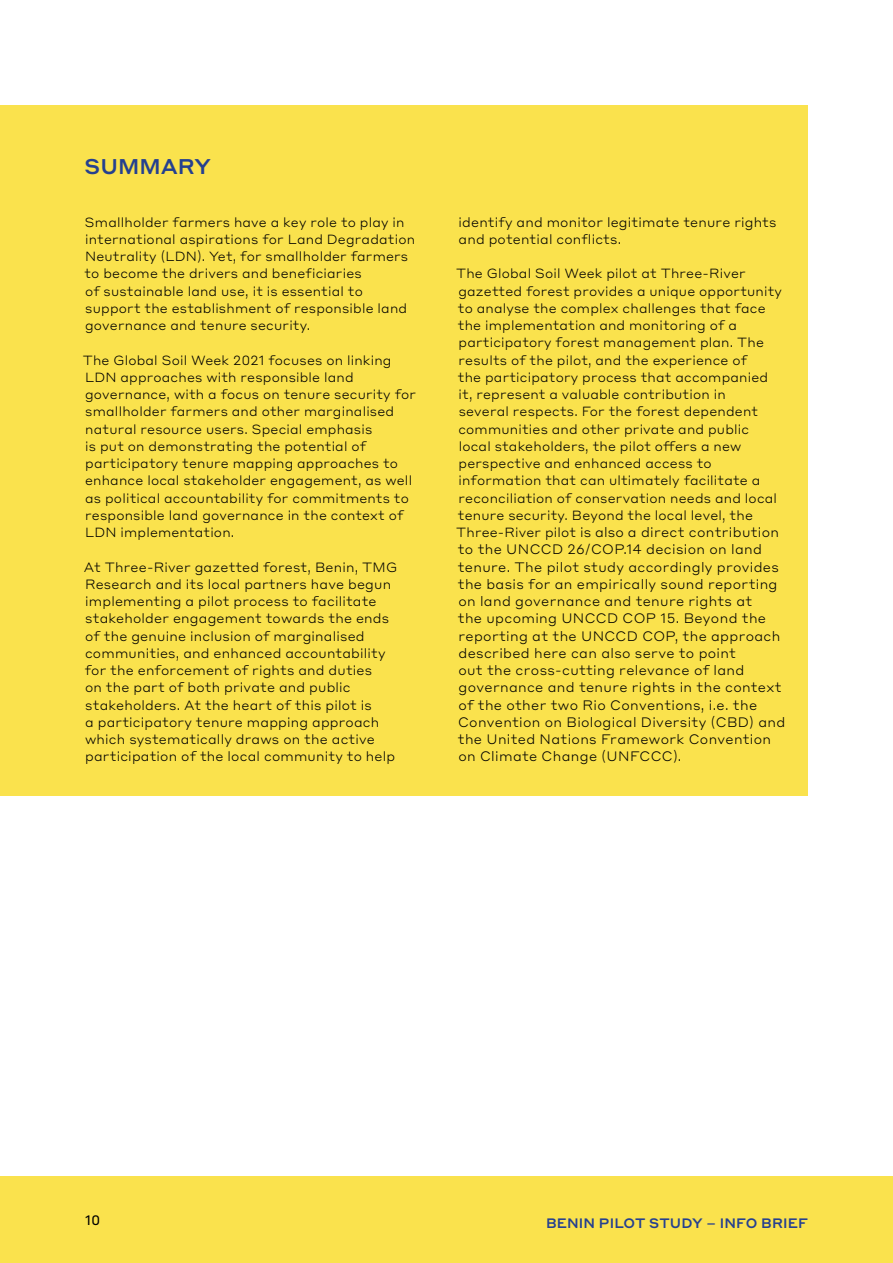
<style>
.page{position:relative;width:893px;height:1263px;background:#fff}
.page>*{position:absolute;margin:0;border:0;box-sizing:border-box;transform-origin:0 0}
.t1{font:500 21px "Styrene A";color:#25408f}
.t2{font:300 13.5px/17.2px "Styrene A";letter-spacing:.025em;color:#000}
.t3{font:500 13.5px "Styrene A";letter-spacing:.01em;color:#25408f}
.t4{font:13.5px "Styrene A";color:#000}
.t5{font:300 13.35px/17.2px "Styrene A";letter-spacing:.015em;color:#000}
.t6{font:300 13.2px/17.2px "Styrene A";letter-spacing:.015em;color:#000}
.s1{font-size:13.2px}
</style>
<div class="page">
<div style="left:0;top:1176px;width:893px;height:87px;background:#fae24d"></div>
<div style="left:0;top:106px;width:808px;height:690px;background:#fae24d"></div>
<h1 class="t1" style="left:85px;top:149px;width:128px">SUMMARY</h1>
<p class="t6" style="left:85px;top:212px;width:332px">Smallholder farmers have a key role to play in international aspirations for Land Degradation Neutrality (LDN). Yet, for smallholder farmers to become the drivers and beneficiaries<br>of sustainable land use, it is essential to support the establishment of responsible land governance and tenure security.</p>
<p class="t6" style="left:83px;top:350px;width:335px">The Global Soil Week 2021 focuses on linking LDN approaches with responsible land governance, with a focus on tenure security for smallholder farmers and other marginalised natural resource users. Special emphasis<br>is put on demonstrating the potential of participatory tenure mapping approaches to enhance local stakeholder engagement, as well as political accountability for commitments to responsible land governance in the context of LDN implementation.</p>
<p class="t5" style="left:84px;top:557px;width:315px">At Three-River gazetted forest, Benin, TMG Research and its local partners have begun implementing a pilot process to facilitate stakeholder engagement towards the ends of the genuine inclusion of marginalised communities, and enhanced accountability for the enforcement of rights and duties<br>on the part of both private and public stakeholders. At the heart of this pilot is<br>a participatory tenure mapping approach which systematically draws on the active participation of the local community to help</p>
<p class="t5" style="left:459px;top:212px;width:319px">identify and monitor legitimate tenure rights and potential conflicts.</p>
<p class="t6" style="left:456px;top:264px;width:327px">The Global Soil Week pilot at Three-River gazetted forest provides a unique opportunity to analyse the complex challenges that face the implementation and monitoring of a participatory forest management plan. The results of the pilot, and the experience of<br>the participatory process that accompanied it, represent a valuable contribution in<br>several respects. For the forest dependent communities and other private and public local stakeholders, the pilot offers a new perspective and enhanced access to information that can ultimately facilitate a reconciliation of conservation needs and local tenure security. Beyond the local level, the</p>
<p class="t2" style="left:456px;top:522px;width:331px"><span class="s1">Three-River pilot</span> is also a direct contribution to the UNCCD 26/COP.14 decision on land tenure. The pilot study accordingly provides the basis for an empirically sound reporting on land governance and tenure rights at<br>the upcoming UNCCD COP 15. Beyond the reporting at the UNCCD COP, the approach described here can also serve to point<br>out the cross-cutting relevance of land governance and tenure rights in the context of the other two Rio Conventions, i.e. the Convention on Biological Diversity (CBD) and the United Nations Framework Convention on Climate Change (UNFCCC).</p>
<p class="t4" style="left:85px;top:1209px;width:17px">10</p>
<p class="t3" style="left:546px;top:1212px;width:263px">BENIN PILOT STUDY – INFO BRIEF</p>
</div>
